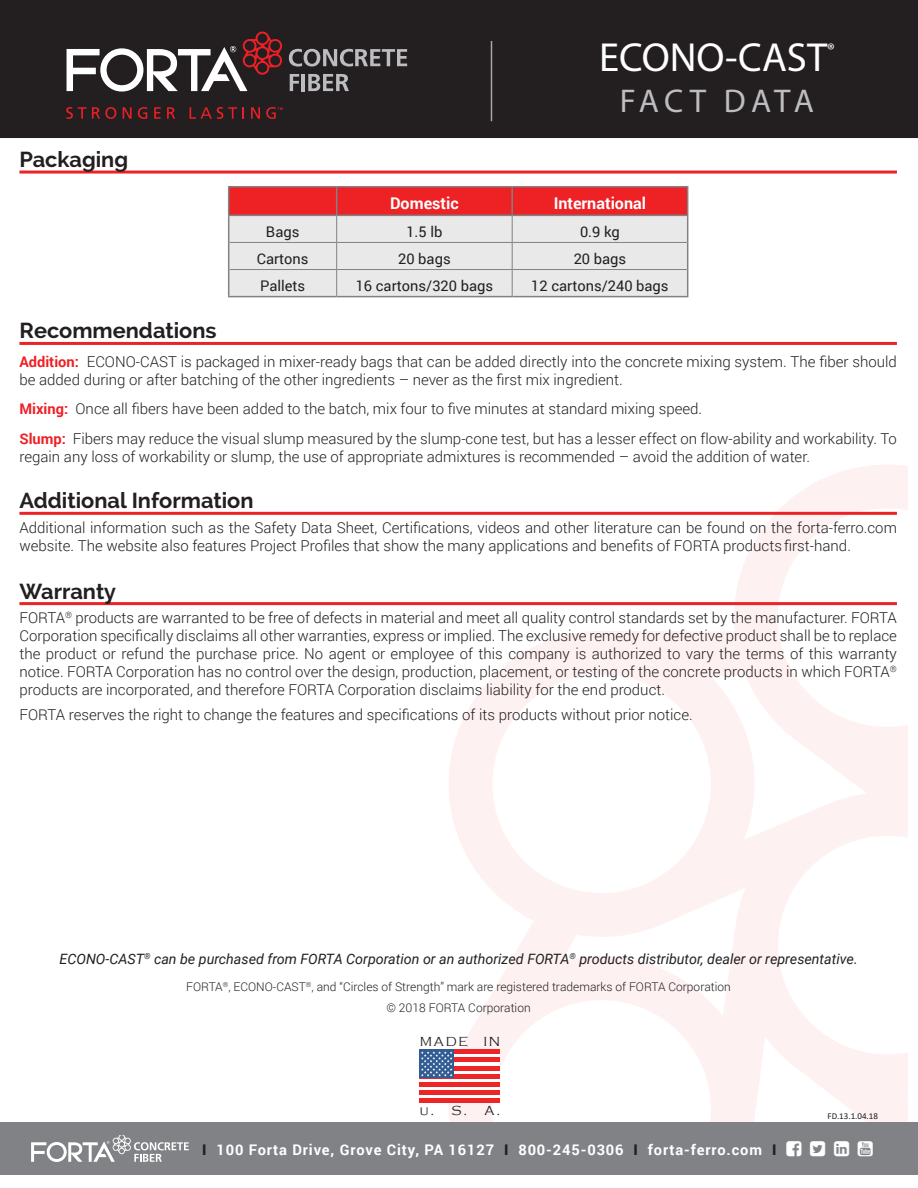
<style>
.page{position:relative;width:918px;height:1188px;background:#fff}
.page>*{position:absolute;margin:0;border:0;box-sizing:border-box;transform-origin:0 0}
.t1{font:40.65px "Myriad Pro";color:#fff}
.t2{font:33px "Myriad Pro";letter-spacing:.125em;color:#bcbdc0}
.Heading_1{font:700 21.75px "Raleway";color:#231f20}
.CellHeading{font:700 16.2px "Roboto";color:#fff}
.Body{font:300 15px/18px "Roboto";color:#231f20}
.CellBody{font:14.7px "Roboto";color:#231f20}
.t3{font:700 14.7px "Roboto";letter-spacing:.06em;color:#fff}
.Purchase_statement{font:italic 14.25px "Roboto";color:#231f20}
.Block_justified{font:300 13.5px "Copperplate Gothic";letter-spacing:.13em;color:#231f20}
.Trademark_statement{font:300 12px "Roboto";color:#231f20}
.t4{font:9px "Calibri";color:#231f20}
.s1{font-weight:700;font-size:14.7px;color:#ee2026}
.s2{font-weight:900;color:#231f20}
</style>
<div class="page">
<svg style="left:449px;top:465px;width:459px;height:657px"></svg>
<div style="left:0;top:1122px;width:918px;height:52px;background:#808285"></div>
<div style="left:0;top:0;width:918px;height:138px;background:#231f20"></div>
<hr style="left:491px;top:41px;width:1px;height:80px;background:#a8a9ad">
<svg style="left:289px;top:49px;width:118px;height:18px;background:#666566"></svg>
<svg style="left:290px;top:74px;width:9px;height:17px"></svg>
<hr style="left:301px;top:74px;width:4px;height:17px;background:#bcbdc0">
<svg style="left:308px;top:74px;width:41px;height:17px"></svg>
<svg style="left:67px;top:32px;width:215px;height:60px"></svg>
<svg style="left:66px;top:107px;width:20px;height:12px"></svg>
<svg style="left:92px;top:107px;width:24px;height:12px"></svg>
<svg style="left:123px;top:107px;width:9px;height:12px"></svg>
<svg style="left:138px;top:107px;width:9px;height:12px"></svg>
<svg style="left:154px;top:107px;width:7px;height:12px"></svg>
<svg style="left:167px;top:107px;width:8px;height:12px"></svg>
<svg style="left:190px;top:107px;width:47px;height:12px"></svg>
<svg style="left:243px;top:107px;width:1px;height:12px"></svg>
<svg style="left:251px;top:107px;width:9px;height:12px"></svg>
<svg style="left:266px;top:107px;width:17px;height:12px"></svg>
<svg style="left:31px;top:1135px;width:158px;height:27px"></svg>
<hr style="left:19px;top:171px;width:878px;height:3px;background:#ee2124">
<hr style="left:19px;top:342px;width:878px;height:3px;background:#ee2124">
<hr style="left:19px;top:512px;width:878px;height:3px;background:#ee2124">
<hr style="left:19px;top:602px;width:878px;height:3px;background:#ee2124">
<hr style="left:228px;top:186px;width:109px;height:1px;background:#808285">
<hr style="left:337px;top:186px;width:175px;height:1px;background:#808285">
<hr style="left:512px;top:186px;width:176px;height:1px;background:#808285">
<svg style="left:228px;top:187px;width:460px;height:110px;background:#e3b2b3"></svg>
<hr style="left:228px;top:215px;width:109px;height:1px;background:#808285">
<hr style="left:337px;top:215px;width:175px;height:1px;background:#808285">
<hr style="left:512px;top:215px;width:176px;height:1px;background:#808285">
<svg style="left:419px;top:1054px;width:81px;height:45px"></svg>
<hr style="left:419px;top:1050px;width:81px;height:4px;background:#ee2527">
<hr style="left:419px;top:1058px;width:81px;height:4px;background:#ee2527">
<hr style="left:419px;top:1066px;width:81px;height:4px;background:#ee2527">
<hr style="left:419px;top:1074px;width:81px;height:4px;background:#ee2527">
<hr style="left:419px;top:1082px;width:81px;height:4px;background:#ee2527">
<hr style="left:419px;top:1091px;width:81px;height:4px;background:#ee2527">
<hr style="left:419px;top:1099px;width:81px;height:4px;background:#ee2527">
<svg style="left:419px;top:1050px;width:35px;height:28px"></svg>
<svg style="left:421px;top:1051px;width:31px;height:25px"></svg>
<p class="Heading_1" style="left:19px;top:147px;width:110px">Packaging</p>
<p class="t1" style="left:599px;top:33px;width:237px">ECONO-CAST<sup>®</sup></p>
<p class="t2" style="left:620px;top:80px;width:196px">FACT DATA</p>
<p class="CellHeading" style="left:390px;top:192px;width:70px">Domestic</p>
<p class="CellHeading" style="left:554px;top:192px;width:94px">International</p>
<p class="CellBody" style="left:266px;top:221px;width:35px">Bags</p>
<p class="CellBody" style="left:406px;top:221px;width:38px">1.5 lb</p>
<p class="CellBody" style="left:580px;top:221px;width:41px">0.9 kg</p>
<p class="CellBody" style="left:257px;top:248px;width:53px">Cartons</p>
<p class="CellBody" style="left:398px;top:248px;width:54px">20 bags</p>
<p class="CellBody" style="left:574px;top:248px;width:54px">20 bags</p>
<p class="CellBody" style="left:260px;top:275px;width:47px">Pallets</p>
<p class="CellBody" style="left:356px;top:275px;width:139px">16 cartons/320 bags</p>
<p class="CellBody" style="left:531px;top:275px;width:139px">12 cartons/240 bags</p>
<p class="Heading_1" style="left:19px;top:318px;width:199px">Recommendations</p>
<p class="Body" style="left:19px;top:352px;width:879px"><span class="s1">Addition:</span> ECONO-CAST is packaged in mixer-ready bags that can be added directly into the concrete mixing system. The fiber should be added during or after batching of the other ingredients – never as the first mix ingredient.</p>
<p class="Body" style="left:19px;top:400px;width:684px"><span class="s1">Mixing:</span> Once all fibers have been added to the batch, mix four to five minutes at standard mixing speed.</p>
<p class="Body" style="left:19px;top:429px;width:879px"><span class="s1">Slump:</span> Fibers may reduce the visual slump measured by the slump-cone test, but has a lesser effect on flow-ability and workability. To regain any loss of workability or slump, the use of appropriate admixtures is recommended – avoid the addition of water.</p>
<p class="Heading_1" style="left:19px;top:488px;width:236px">Additional Information</p>
<p class="Body" style="left:19px;top:518px;width:879px">Additional information such as the Safety Data Sheet, Certifications, videos and other literature can be found on the forta-ferro.com website. The website also features Project Profiles that show the many applications and benefits of FORTA products first-hand.</p>
<p class="Heading_1" style="left:19px;top:578px;width:98px">Warranty</p>
<p class="Body" style="left:19px;top:608px;width:879px;text-align:justify">FORTA<sup>®</sup> products are warranted to be free of defects in material and meet all quality control standards set by the manufacturer. FORTA Corporation specifically disclaims all other warranties, express or implied. The exclusive remedy for defective product shall be to replace the product or refund the purchase price. No agent or employee of this company is authorized to vary the terms of this warranty notice. FORTA Corporation has no control over the design, production, placement, or testing of the concrete products in which FORTA<sup>® </sup>products are incorporated, and therefore FORTA Corporation disclaims liability for the end product.</p>
<p class="Body" style="left:19px;top:705px;width:675px">FORTA reserves the right to change the features and specifications of its products without prior notice.</p>
<p class="Purchase_statement" style="left:60px;top:949px;width:800px">ECONO-CAST<sup>®</sup> can be purchased from FORTA Corporation or an authorized FORTA<sup>®</sup> products distributor, dealer or representative.</p>
<p class="Trademark_statement" style="left:186px;top:979px;width:546px">FORTA<sup>®</sup>, ECONO-CAST<sup>®</sup>, and “Circles of Strength” mark are registered trademarks of FORTA Corporation</p>
<p class="Trademark_statement" style="left:386px;top:999px;width:146px">© 2018 FORTA Corporation</p>
<p class="Block_justified" style="left:420px;top:1034px;width:82px">MADE IN</p>
<p class="Block_justified" style="left:420px;top:1103px;width:49px">u. S.</p>
<p class="Block_justified" style="left:485px;top:1103px;width:17px">A.</p>
<p class="t3" style="left:202px;top:1139px;width:576px"><span class="s2">I</span> 100 Forta Drive, Grove City, PA 16127 <span class="s2">I</span> 800-245-0306 <span class="s2">I</span> forta-ferro.com <span class="s2">I</span></p>
<p class="t4" style="left:828px;top:1110px;width:52px">FD.13.1.04.18</p>
</div>
